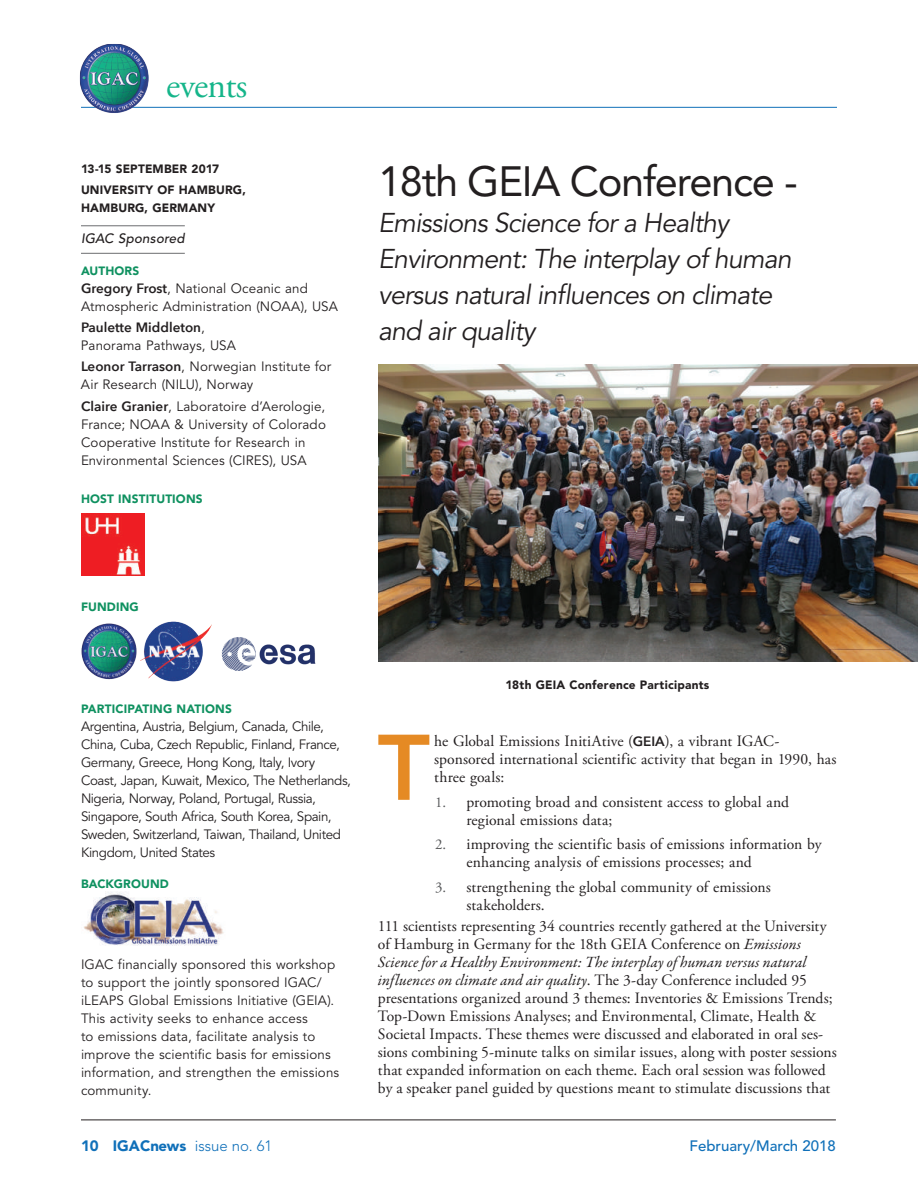
<style>
.page{position:relative;width:918px;height:1188px;background:#fff}
.page>*{position:absolute;margin:0;border:0;box-sizing:border-box;transform-origin:0 0}
.t1{font:600 91.95px "Avenir Next";color:#e58a24}
.t2{font:42px "Avenir";letter-spacing:-.03em;color:#231f20}
.t3{font:36px "Adobe Garamond Pro";letter-spacing:-.02em;color:#15b58a}
.t4{font:italic 27px/36px "Avenir";letter-spacing:-.03em;color:#231f20}
.t5{font:15.75px/18px "Adobe Garamond Pro";letter-spacing:.005em;color:#231f20}
.t6{font:italic 15.75px/18px "Garamond Premr Pro";letter-spacing:.005em;color:#231f20}
.t7{font:900 15px "Avenir";color:#1070b9}
.t8{font:500 15px "Avenir";color:#1070b9}
.t9{font:13.5px/18px "Avenir";letter-spacing:.005em;color:#231f20}
.t10{font:13.5px/18px "Avenir";letter-spacing:-.03em;color:#231f20}
.t11{font:600 13.5px "Avenir Next";color:#231f20}
.t12{font:italic 500 13.5px "Avenir";letter-spacing:.015em;color:#231f20}
.t13{font:900 12px/21.3px "Avenir";letter-spacing:.015em;color:#231f20}
.t14{font:900 12px "Avenir";letter-spacing:.015em;color:#0f9160}
.s1{font-family:"Avenir Next";font-weight:600}
.s2{font-family:"Avenir";font-weight:400}
.s3{font-family:"Avenir Next";font-weight:600;font-size:13.5px}
.s4{font-size:15px;color:#57585a}
.s5{font-family:"Garamond Premr Pro";font-style:italic}
.s6{font-family:"Adobe Garamond Pro";font-style:normal}
.s7{font-weight:300}
</style>
<div class="page">
<hr style="left:81px;top:1120px;width:755px;height:1px;background:#231f20">
<hr style="left:81px;top:107px;width:756px;height:1px;background:#1070b9">
<img style="left:80px;top:44px;width:69px;height:69px">
<hr style="left:81px;top:226px;width:104px;height:1px;background:#6c6d70">
<hr style="left:81px;top:253px;width:104px;height:1px;background:#6c6d70">
<img style="left:81px;top:513px;width:64px;height:63px">
<img style="left:81px;top:624px;width:55px;height:55px">
<img style="left:140px;top:622px;width:72px;height:59px">
<img style="left:221px;top:637px;width:95px;height:34px">
<img style="left:84px;top:892px;width:140px;height:54px">
<img style="left:378px;top:364px;width:540px;height:298px">
<h3 class="t3" style="left:166px;top:64px;width:83px">events</h3>
<p class="t13" style="left:81px;top:158px;width:166px">13-15 SEPTEMBER 2017<br>UNIVERSITY OF HAMBURG,</p>
<p class="t13" style="left:81px;top:197px;width:136px">HAMBURG, GERMANY</p>
<p class="t12" style="left:81px;top:231px;width:105px">IGAC Sponsored</p>
<p class="t14" style="left:81px;top:263px;width:60px">AUTHORS</p>
<p class="t9" style="left:81px;top:280px;width:258px"><span class="s1">Gregory Frost</span>, National Oceanic and<br>Atmospheric Administration (NOAA), USA</p>
<p class="t11" style="left:81px;top:316px;width:125px">Paulette Middleton<span class="s2">,</span></p>
<p class="t9" style="left:81px;top:335px;width:252px;line-height:21.3px">Panorama Pathways, USA<br><span class="s1">Leonor Tarrason</span>, Norwegian Institute for</p>
<p class="t9" style="left:81px;top:374px;width:246px;line-height:21.3px">Air Research (NILU), Norway<br><span class="s1">Claire Granier</span>, Laboratoire d’Aerologie,</p>
<p class="t9" style="left:81px;top:415px;width:246px">France; NOAA &amp; University of Colorado<br>Cooperative Institute for Research in<br>Environmental Sciences (CIRES), USA</p>
<p class="t14" style="left:81px;top:491px;width:123px">HOST INSTITUTIONS</p>
<h2 class="t2" style="left:378px;top:157px;width:422px">18th GEIA Conference -</h2>
<h3 class="t4" style="left:378px;top:205px;width:415px">Emissions Science for a Healthy<br>Environment: The interplay of human versus natural influences on climate and air quality</h3>
<p class="t14" style="left:81px;top:600px;width:59px">FUNDING</p>
<p class="t14" style="left:81px;top:701px;width:152px">PARTICIPATING NATIONS</p>
<p class="t10" style="left:81px;top:717px;width:272px">Argentina, Austria, Belgium, Canada, Chile, China, Cuba, Czech Republic, Finland, France, Germany, Greece, Hong Kong, Italy, Ivory Coast, Japan, Kuwait, Mexico, The Netherlands, Nigeria, Norway, Poland, Portugal, Russia, Singapore, South Africa, South Korea, Spain, Sweden, Switzerland, Taiwan, Thailand, United Kingdom, United States</p>
<p class="t14" style="left:81px;top:877px;width:89px">BACKGROUND</p>
<p class="t9" style="left:81px;top:956px;width:260px">IGAC financially sponsored this workshop to support the jointly sponsored IGAC/ iLEAPS Global Emissions Initiative (GEIA).<br>This activity seeks to enhance access<br>to emissions data, facilitate analysis to improve the scientific basis for emissions information, and strengthen the emissions community.</p>
<p class="t13" style="left:506px;top:675px;width:205px">18th GEIA Conference Participants</p>
<h1 class="t1" style="left:378px;top:689px;width:53px">T</h1>
<p class="t5" style="left:434px;top:732px;width:404px">he Global Emissions InitiAtive (<span class="s3">GEIA</span>), a vibrant IGAC&shy;sponsored international scientific activity that began in 1990, has three goals:</p>
<p class="t5" style="left:466px;top:793px;width:324px;text-indent:-32px"><span class="s4">1.</span> promoting broad and consistent access to global and regional emissions data;</p>
<p class="t5" style="left:466px;top:836px;width:357px;text-indent:-32px"><span class="s4">2.</span> improving the scientific basis of emissions information by enhancing analysis of emissions processes; and</p>
<p class="t5" style="left:466px;top:878px;width:306px;text-indent:-32px"><span class="s4">3.</span> strengthening the global community of emissions stakeholders.</p>
<p class="t5" style="left:378px;top:918px;width:450px">111 scientists representing 34 countries recently gathered at the University of Hamburg in Germany for the 18th GEIA Conference on <span class="s5">Emissions</span></p>
<p class="t6" style="left:378px;top:954px;width:430px">Science for a Healthy Environment: The interplay of human versus natural influences on climate and air quality<span class="s6">. The 3-day Conference included 95</span></p>
<p class="t5" style="left:378px;top:990px;width:460px">presentations organized around 3 themes: Inventories &amp; Emissions Trends; Top-Down Emissions Analyses; and Environmental, Climate, Health &amp; Societal Impacts. These themes were discussed and elaborated in oral ses&shy;sions combining 5-minute talks on similar issues, along with poster sessions that expanded information on each theme. Each oral session was followed by a speaker panel guided by questions meant to stimulate discussions that</p>
<p class="t7" style="left:81px;top:1136px;width:193px">10 IGACnews <span class="s7">issue no. 61</span></p>
<p class="t8" style="left:689px;top:1137px;width:148px">February/March 2018</p>
</div>
